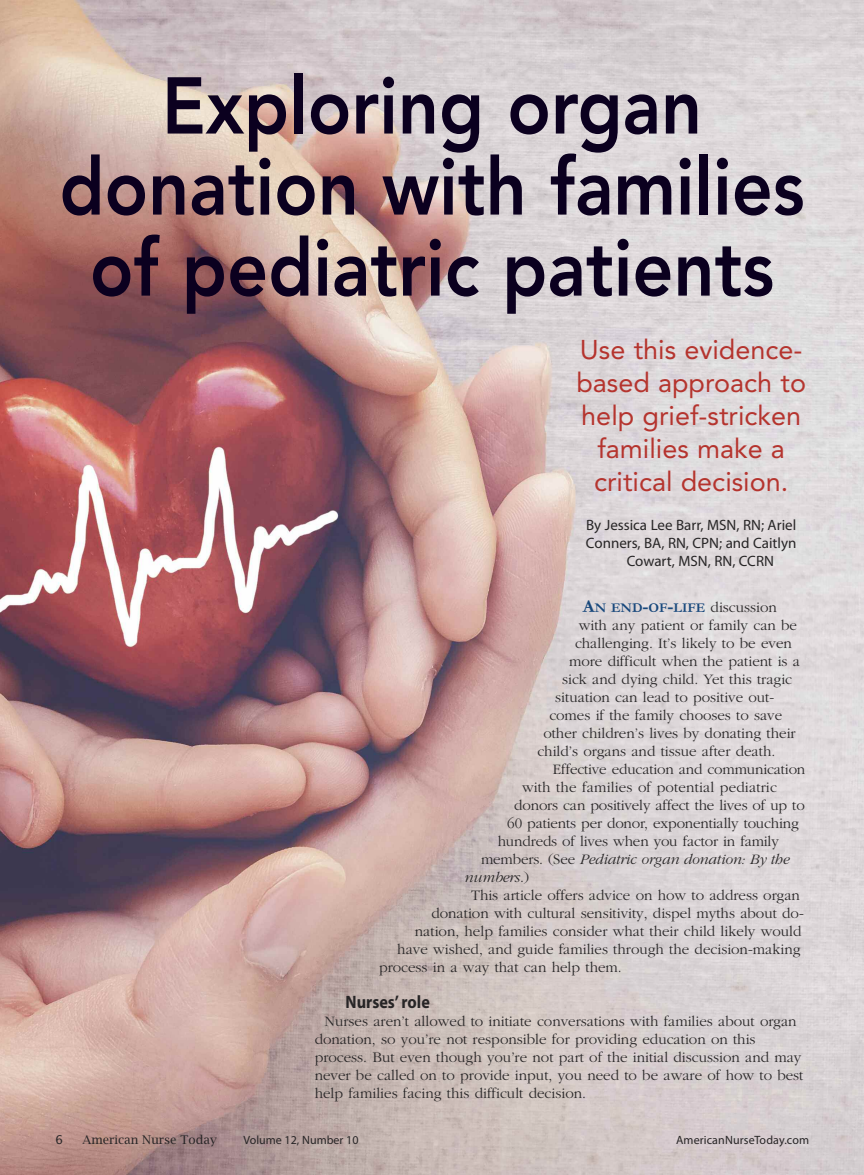
<style>
.page{position:relative;width:864px;height:1175px;background:#fff}
.page>*{position:absolute;margin:0;border:0;box-sizing:border-box;transform-origin:0 0}
.t1{font:800 79.5px/81px "Avenir";color:#0b001f;text-align:center;scale:.9 1}
.t2{font:27px/33px "Avenir";color:#b5342e;text-align:center}
.t3{font:700 18px "Myriad Pro";color:#272526;scale:.9 1}
.t4{font:300 15px/18px "Garamond";color:#272526}
.t5{font:15px "Myriad Pro";color:#272526}
.t6{font:italic 300 15px "Garamond";letter-spacing:-.01em;color:#272526}
.t7{font:700 13.5px "Garamond";color:#18487c}
.t8{font:12px "Myriad Pro";letter-spacing:.005em;color:#272526}
.t9{font:12px "Lucida Bright";color:#272526}
.t10{font:12px "Lucida Grande";color:#272526}
.s1{font-size:18px}
.s2{font-weight:300;font-size:15px;color:#272526}
.s3{font-style:normal}
</style>
<div class="page">
<img style="left:0;top:0;width:864px;height:1174px">
<h1 class="t1" style="left:59px;top:65px;width:829px">Exploring organ donation with families of pediatric patients</h1>
<h2 class="t2" style="left:576px;top:332px;width:231px">Use this evidence&shy;based approach to help grief-stricken families make a critical decision.</h2>
<p class="t5" style="left:586px;top:519px;width:212px">By Jessica Lee Barr, MSN, RN; Ariel</p>
<p class="t5" style="left:586px;top:537px;width:212px">Conners, BA, RN, CPN; and Caitlyn</p>
<p class="t5" style="left:627px;top:555px;width:149px">Cowart, MSN, RN, CCRN</p>
<p class="t7" style="left:583px;top:599px;width:196px"><span class="s1">A</span>N END<span class="s1">-</span>OF<span class="s1">-</span>LIFE <span class="s2">discussion</span></p>
<p class="t4" style="left:579px;top:616px;width:220px">with any patient or family can be</p>
<p class="t4" style="left:575px;top:634px;width:218px">challenging. It’s likely to be even</p>
<p class="t4" style="left:569px;top:652px;width:233px">more difficult when the patient is a</p>
<p class="t4" style="left:562px;top:670px;width:232px">sick and dying child. Yet this tragic</p>
<p class="t4" style="left:555px;top:688px;width:221px">situation can lead to positive out-</p>
<p class="t4" style="left:549px;top:706px;width:234px">comes if the family chooses to save</p>
<p class="t4" style="left:543px;top:724px;width:254px">other children’s lives by donating their</p>
<p class="t4" style="left:537px;top:742px;width:239px">child’s organs and tissue after death.</p>
<p class="t4" style="left:553px;top:760px;width:254px">Effective education and communication</p>
<p class="t4" style="left:522px;top:778px;width:256px">with the families of potential pediatric</p>
<p class="t4" style="left:514px;top:796px;width:292px">donors can positively affect the lives of up to</p>
<p class="t4" style="left:507px;top:814px;width:293px">60 patients per donor, exponentially touching</p>
<p class="t4" style="left:498px;top:832px;width:283px">hundreds of lives when you factor in family</p>
<p class="t6" style="left:481px;top:850px;width:310px"><span class="s3">members. (See</span> Pediatric organ donation: By the</p>
<p class="t6" style="left:465px;top:868px;width:66px">numbers<span class="s3">.)</span></p>
<p class="t4" style="left:471px;top:886px;width:330px">This article offers advice on how to address organ</p>
<p class="t4" style="left:431px;top:904px;width:374px">donation with cultural sensitivity, dispel myths about do-</p>
<p class="t4" style="left:415px;top:922px;width:388px">nation, help families consider what their child likely would</p>
<p class="t4" style="left:397px;top:940px;width:405px">have wished, and guide families through the decision-making</p>
<p class="t4" style="left:379px;top:958px;width:244px">process in a way that can help them.</p>
<p class="t3" style="left:346px;top:995px;width:95px">Nurses’role</p>
<p class="t4" style="left:315px;top:1012px;width:490px;text-indent:10px">Nurses aren’t allowed to initiate conversations with families about organ donation, so you’re not responsible for providing education on this process. But even though you’re not part of the initial discussion and may never be called on to provide input, you need to be aware of how to best help families facing this difficult decision.</p>
<p class="t10" style="left:56px;top:1132px;width:9px">6</p>
<p class="t9" style="left:82px;top:1132px;width:136px">American Nurse Today</p>
<p class="t8" style="left:243px;top:1135px;width:117px">Volume 12, Number 10</p>
<p class="t8" style="left:676px;top:1135px;width:135px">AmericanNurseToday.com</p>
</div>
